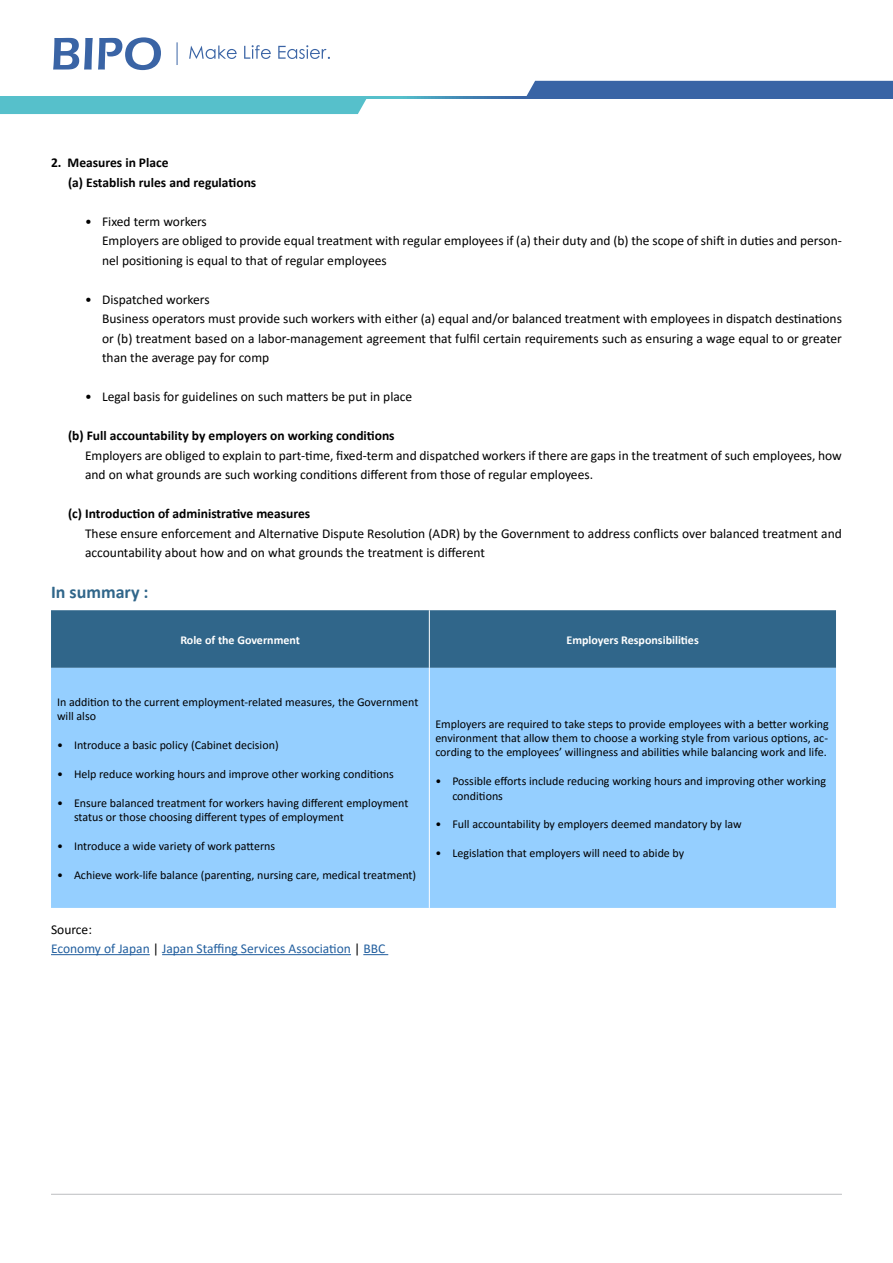
<style>
.page{position:relative;width:893px;height:1263px;background:#fff}
.page>*{position:absolute;margin:0;border:0;box-sizing:border-box;transform-origin:0 0}
.t1{font:700 18px "Calibri";color:#30668a}
.t2{font:13.5px/19.5px "Calibri";color:#000}
.t3{font:700 13.5px/19.5px "Calibri";color:#000}
.t4{font:13.5px/19.5px "Calibri";color:#215e9e}
.t5{font:12px/14.4px "Calibri";color:#000}
.t6{font:700 12px "Calibri";color:#fff}
.s1{color:#000}
</style>
<div class="page">
<svg style="left:53px;top:37px;width:108px;height:33px"></svg>
<svg style="left:189px;top:45px;width:48px;height:14px"></svg>
<svg style="left:244px;top:45px;width:27px;height:14px"></svg>
<svg style="left:278px;top:45px;width:52px;height:14px"></svg>
<svg style="left:177px;top:42px;width:1px;height:23px"></svg>
<hr style="left:51px;top:1194px;width:791px;height:1px;background:#bcbec0">
<div style="left:0;top:98px;width:367px;height:16px;background:#56c0cb"></div>
<div style="left:526px;top:81px;width:367px;height:15px;background:#3964a5"></div>
<svg style="left:0;top:96px;width:893px;height:2px;background:#4792b8"></svg>
<div style="left:51px;top:610px;width:785px;height:58px;background:#30668a"></div>
<div style="left:51px;top:668px;width:785px;height:240px;background:#95cfff"></div>
<hr style="left:429px;top:668px;width:1px;height:240px;background:#fff">
<hr style="left:429px;top:610px;width:1px;height:58px;background:#fff">
<hr style="left:51px;top:954px;width:99px;height:1px;background:#215e9e">
<hr style="left:162px;top:954px;width:189px;height:1px;background:#215e9e">
<svg style="left:363px;top:954px;width:25px;height:1px"></svg>
<p class="t3" style="left:68px;top:153px;width:190px;text-indent:-17px">2. Measures in Place<br>(a) Establish rules and regulations</p>
<p class="t2" style="left:102px;top:211px;width:741px;text-indent:-17px">• Fixed term workers<br>Employers are obliged to provide equal treatment with regular employees if (a) their duty and (b) the scope of shift in duties and person&shy;nel positioning is equal to that of regular employees</p>
<p class="t2" style="left:102px;top:289px;width:741px;text-indent:-17px">• Dispatched workers<br>Business operators must provide such workers with either (a) equal and/or balanced treatment with employees in dispatch destinations or (b) treatment based on a labor-management agreement that fulfil certain requirements such as ensuring a wage equal to or greater than the average pay for comp</p>
<p class="t2" style="left:85px;top:387px;width:329px">• Legal basis for guidelines on such matters be put in place</p>
<p class="t3" style="left:68px;top:426px;width:328px">(b) Full accountability by employers on working conditions</p>
<p class="t2" style="left:85px;top:445px;width:758px">Employers are obliged to explain to part-time, fixed-term and dispatched workers if there are gaps in the treatment of such employees, how and on what grounds are such working conditions different from those of regular employees.</p>
<p class="t3" style="left:68px;top:504px;width:244px">(c) Introduction of administrative measures</p>
<p class="t2" style="left:85px;top:523px;width:758px">These ensure enforcement and Alternative Dispute Resolution (ADR) by the Government to address conflicts over balanced treatment and accountability about how and on what grounds the treatment is different</p>
<h1 class="t1" style="left:51px;top:581px;width:99px">In summary :</h1>
<p class="t6" style="left:180px;top:632px;width:121px">Role of the Government</p>
<p class="t6" style="left:567px;top:632px;width:134px">Employers Responsibilities</p>
<p class="t5" style="left:57px;top:694px;width:363px">In addition to the current employment-related measures, the Government will also</p>
<p class="t5" style="left:57px;top:738px;width:223px">• Introduce a basic policy (Cabinet decision)</p>
<p class="t5" style="left:57px;top:766px;width:338px">• Help reduce working hours and improve other working conditions</p>
<p class="t5" style="left:74px;top:795px;width:336px;text-indent:-17px">• Ensure balanced treatment for workers having different employment status or those choosing different types of employment</p>
<p class="t5" style="left:57px;top:838px;width:220px">• Introduce a wide variety of work patterns</p>
<p class="t5" style="left:57px;top:867px;width:361px">• Achieve work-life balance (parenting, nursing care, medical treatment)</p>
<p class="t4" style="left:51px;top:919px;width:336px"><span class="s1">Source:<br></span>Economy of Japan <span class="s1">|</span> Japan Staffing Services Association <span class="s1">|</span> BBC</p>
<p class="t5" style="left:435px;top:716px;width:395px;text-align:justify">Employers are required to take steps to provide employees with a better working environment that allow them to choose a working style from various options, ac&shy;cording to the employees’ willingness and abilities while balancing work and life.</p>
<p class="t5" style="left:452px;top:774px;width:375px;text-indent:-17px">• Possible efforts include reducing working hours and improving other working conditions</p>
<p class="t5" style="left:435px;top:817px;width:308px">• Full accountability by employers deemed mandatory by law</p>
<p class="t5" style="left:435px;top:846px;width:250px">• Legislation that employers will need to abide by</p>
</div>
